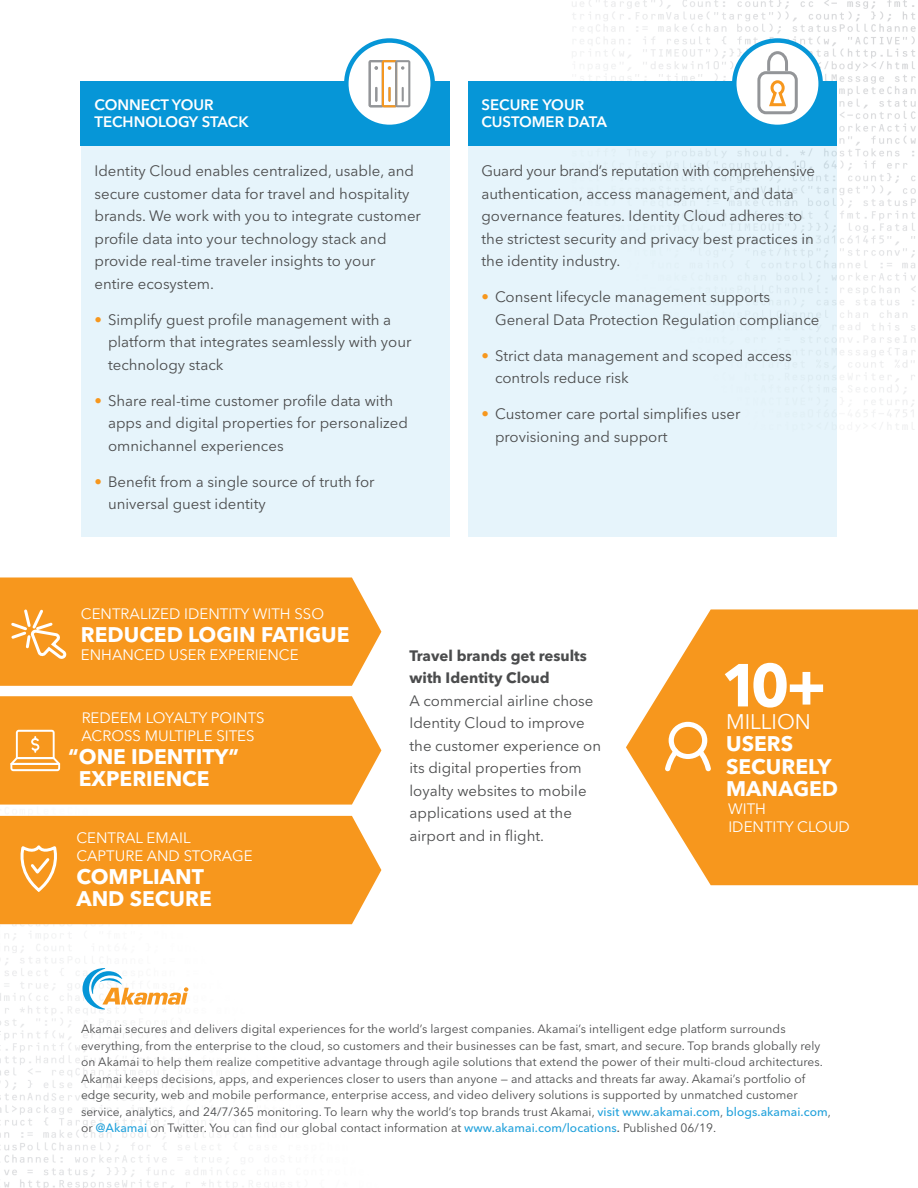
<style>
.page{position:relative;width:918px;height:1188px;background:#fff}
.page>*{position:absolute;margin:0;border:0;box-sizing:border-box;transform-origin:0 0}
.Orange_Body_Large{font:700 60px "Avenir Next LT Pro";color:#fff}
.Orange_Body_Large-2{font:700 21px "Avenir Next LT Pro";color:#fff}
.Orange_Body_Large-3{font:21px "Avenir Next LT Pro";color:#fff}
.Table_Bullets{font:15px/22.5px "Avenir Next LT Pro";color:#4b4c4d}
.Table_Body{font:15px/22.5px "Avenir Next LT Pro";color:#4b4c4d}
.Body_Copy{font:15px/22.5px "Avenir Next LT Pro";color:#4b4c4d}
.Orange_Body_Small{font:15px "Avenir Next LT Pro";color:#fff}
.Table_Header{font:600 15px/16.5px "Avenir Next LT Pro";color:#fff}
.t1{font:700 15px/22.5px "Avenir Next LT Pro";color:#4b4c4d}
.Boilerplate{font:12px/16.5px "Avenir Next LT Pro";letter-spacing:.005em;color:#4b4c4d}
.s1{color:#f7971d}
.s2{font-weight:500;color:#21a1db}
.s3{font-weight:500}
</style>
<div class="page">
<img style="left:0;top:0;width:918px;height:1188px">
<div style="left:81px;top:81px;width:369px;height:65px;background:#0696d7"></div>
<div style="left:81px;top:125px;width:369px;height:411px;background:#e6f4fb"></div>
<div style="left:468px;top:125px;width:369px;height:411px;background:#e6f4fb"></div>
<div style="left:468px;top:81px;width:369px;height:65px;background:#0696d7"></div>
<svg style="left:346px;top:41px;width:87px;height:86px;fill:#fff"></svg>
<div style="left:344px;top:38px;width:91px;height:91px;border:4px solid #0696d7;border-radius:50%"></div>
<div style="left:734px;top:41px;width:87px;height:86px;background:#fff;border-radius:50%"></div>
<div style="left:732px;top:38px;width:91px;height:91px;border:4px solid #0696d7;border-radius:50%"></div>
<div style="left:757px;top:71px;width:41px;height:43px;border:3px solid #939598;border-radius:7px"></div>
<svg style="left:766px;top:51px;width:24px;height:56px"></svg>
<svg style="left:82px;top:968px;width:106px;height:41px"></svg>
<svg style="left:626px;top:609px;width:292px;height:276px;background:#f8a63f"></svg>
<div style="left:0;top:578px;width:381px;height:108px;background:#f7971d"></div>
<div style="left:0;top:816px;width:381px;height:108px;background:#f7971d"></div>
<svg style="left:665px;top:722px;width:46px;height:49px"></svg>
<svg style="left:0;top:696px;width:381px;height:109px;background:#f79d2a"></svg>
<svg style="left:369px;top:60px;width:41px;height:47px"></svg>
<p class="Table_Header" style="left:94px;top:97px;width:156px">CONNECT YOUR<br>TECHNOLOGY STACK</p>
<p class="Table_Body" style="left:94px;top:160px;width:328px">Identity Cloud enables centralized, usable, and secure customer data for travel and hospitality brands. We work with you to integrate customer profile data into your technology stack and provide real-time traveler insights to your<br>entire ecosystem.</p>
<p class="Table_Bullets" style="left:108px;top:308px;width:305px;text-indent:-14px"><span class="s1">•</span> Simplify guest profile management with a platform that integrates seamlessly with your technology stack</p>
<p class="Table_Bullets" style="left:108px;top:389px;width:302px;text-indent:-14px"><span class="s1">•</span> Share real-time customer profile data with apps and digital properties for personalized omnichannel experiences</p>
<p class="Table_Bullets" style="left:108px;top:470px;width:268px;text-indent:-14px"><span class="s1">•</span> Benefit from a single source of truth for universal guest identity</p>
<p class="Table_Header" style="left:482px;top:97px;width:127px">SECURE YOUR<br>CUSTOMER DATA</p>
<p class="Table_Body" style="left:482px;top:160px;width:335px">Guard your brand’s reputation with comprehensive authentication, access management, and data governance features. Identity Cloud adheres to the strictest security and privacy best practices in the identity industry.</p>
<p class="Table_Bullets" style="left:495px;top:286px;width:326px;text-indent:-14px"><span class="s1">•</span> Consent lifecycle management supports<br>General Data Protection Regulation compliance</p>
<p class="Table_Bullets" style="left:495px;top:344px;width:298px;text-indent:-14px"><span class="s1">•</span> Strict data management and scoped access controls reduce risk</p>
<p class="Table_Bullets" style="left:495px;top:403px;width:247px;text-indent:-14px"><span class="s1">•</span> Customer care portal simplifies user provisioning and support</p>
<p class="Orange_Body_Small" style="left:81px;top:605px;width:245px">CENTRALIZED IDENTITY WITH SSO</p>
<p class="Orange_Body_Large-2" style="left:81px;top:621px;width:270px">REDUCED LOGIN FATIGUE</p>
<p class="Orange_Body_Small" style="left:81px;top:645px;width:219px">ENHANCED USER EXPERIENCE</p>
<p class="Orange_Body_Small" style="left:82px;top:709px;width:185px">REDEEM LOYALTY POINTS</p>
<p class="Orange_Body_Small" style="left:81px;top:727px;width:175px">ACROSS MULTIPLE SITES</p>
<p class="Orange_Body_Large-2" style="left:68px;top:744px;width:172px">“ONE IDENTITY”</p>
<p class="Orange_Body_Large-2" style="left:79px;top:766px;width:132px">EXPERIENCE</p>
<p class="Orange_Body_Small" style="left:76px;top:829px;width:116px">CENTRAL EMAIL</p>
<p class="Orange_Body_Small" style="left:76px;top:847px;width:178px">CAPTURE AND STORAGE</p>
<p class="Orange_Body_Large-2" style="left:76px;top:863px;width:129px">COMPLIANT</p>
<p class="Orange_Body_Large-2" style="left:76px;top:886px;width:137px">AND SECURE</p>
<p class="t1" style="left:410px;top:644px;width:179px">Travel brands get results with Identity Cloud</p>
<p class="Body_Copy" style="left:410px;top:689px;width:193px">A commercial airline chose<br>Identity Cloud to improve the customer experience on its digital properties from loyalty websites to mobile applications used at the airport and in flight.</p>
<p class="Orange_Body_Large" style="left:721px;top:649px;width:107px">10+</p>
<p class="Orange_Body_Large-3" style="left:726px;top:709px;width:86px">MILLION</p>
<p class="Orange_Body_Large-2" style="left:726px;top:731px;width:68px">USERS</p>
<p class="Orange_Body_Large-2" style="left:726px;top:754px;width:107px">SECURELY</p>
<p class="Orange_Body_Large-2" style="left:726px;top:776px;width:114px">MANAGED</p>
<p class="Orange_Body_Small" style="left:728px;top:800px;width:39px">WITH</p>
<p class="Orange_Body_Small" style="left:728px;top:818px;width:123px">IDENTITY CLOUD</p>
<p class="Boilerplate" style="left:81px;top:1021px;width:751px">Akamai secures and delivers digital experiences for the world’s largest companies. Akamai’s intelligent edge platform surrounds everything, from the enterprise to the cloud, so customers and their businesses can be fast, smart, and secure. Top brands globally rely on Akamai to help them realize competitive advantage through agile solutions that extend the power of their multi-cloud architectures.<br>Akamai keeps decisions, apps, and experiences closer to users than anyone — and attacks and threats far away. Akamai’s portfolio of edge security, web and mobile performance, enterprise access, and video delivery solutions is supported by unmatched customer service, analytics, and 24/7/365 monitoring. To learn why the world’s top brands trust Akamai, <span class="s2">visit www.akamai.com</span>, <span class="s2">blogs.akamai.com</span>, or <span class="s2">@Akamai</span> on Twitter. You can find our global contact information at <span class="s2">www.akamai.com/locations</span><span class="s3">.</span> Published 06/19.</p>
</div>
